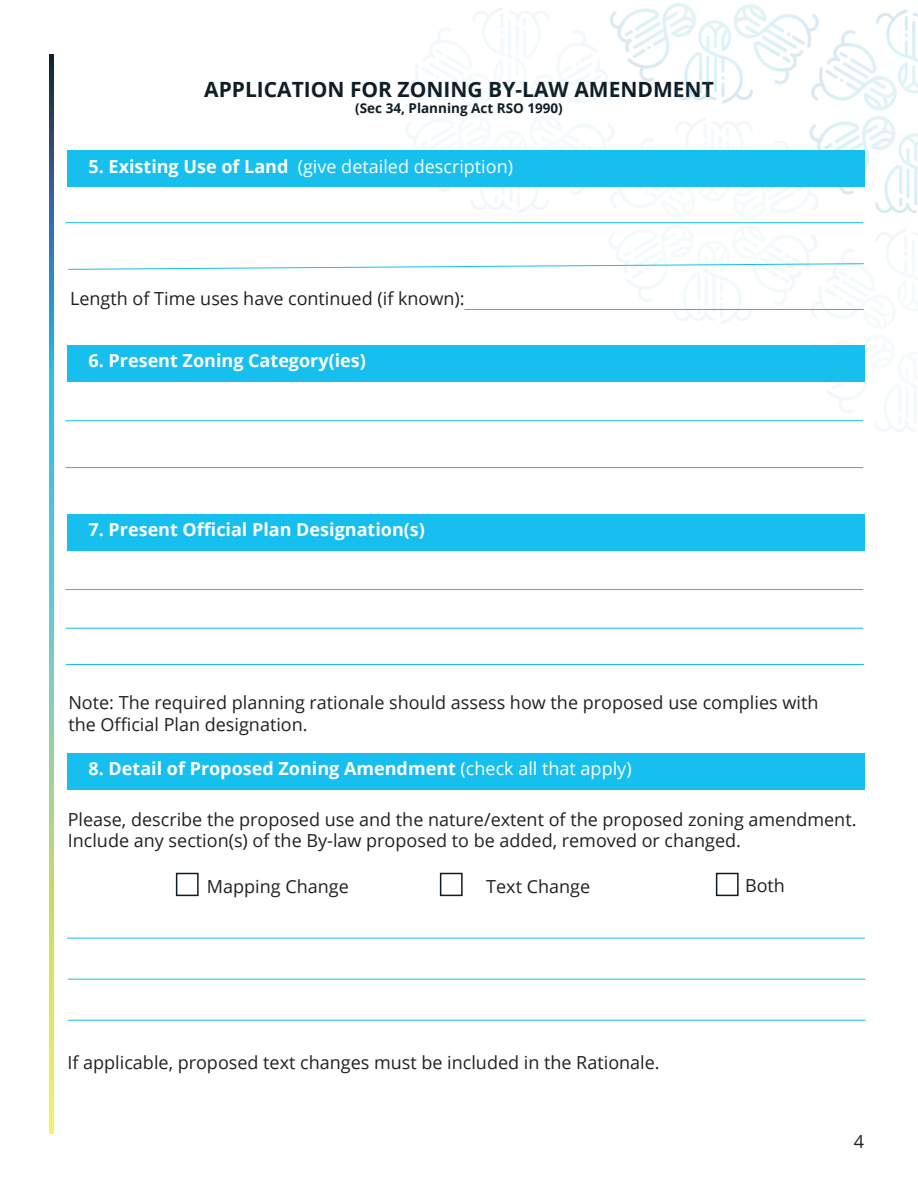
<style>
.page{position:relative;width:918px;height:1188px;background:#fff}
.page>*{position:absolute;margin:0;border:0;box-sizing:border-box;transform-origin:0 0}
.t1{font:700 21px "Open Sans";color:#0e1d26}
.t2{font:18px/21.6px "Open Sans";color:#231f20}
.t3{font:700 18px "Open Sans";color:#fff}
.t4{font:18px "Open Sans";color:#fff}
.t5{font:700 13.5px "Open Sans";color:#0e1d26}
.s1{font-weight:700}
.s2{font-weight:400}
</style>
<div class="page">
<img style="left:838px;top:30px;width:27px;height:45px">
<img style="left:836px;top:75px;width:54px;height:120px">
<img style="left:865px;top:9px;width:53px;height:97px">
<img style="left:865px;top:121px;width:53px;height:92px">
<img style="left:740px;top:4px;width:98px;height:98px">
<img style="left:634px;top:3px;width:57px;height:79px">
<img style="left:664px;top:8px;width:100px;height:112px">
<img style="left:536px;top:11px;width:98px;height:138px">
<img style="left:386px;top:72px;width:100px;height:119px">
<img style="left:461px;top:7px;width:99px;height:96px">
<img style="left:460px;top:118px;width:100px;height:95px">
<img style="left:590px;top:120px;width:110px;height:30px">
<img style="left:700px;top:120px;width:136px;height:139px">
<img style="left:589px;top:186px;width:137px;height:116px">
<img style="left:663px;top:229px;width:100px;height:95px">
<img style="left:791px;top:230px;width:73px;height:63px">
<img style="left:864px;top:229px;width:54px;height:95px">
<img style="left:864px;top:339px;width:54px;height:93px">
<svg style="left:50px;top:54px;width:4px;height:1080px;background:#75b4a1"></svg>
<div style="left:68px;top:150px;width:797px;height:36px;background:#17bfef"></div>
<div style="left:68px;top:345px;width:797px;height:37px;background:#17bfef"></div>
<div style="left:68px;top:514px;width:797px;height:37px;background:#17bfef"></div>
<div style="left:68px;top:753px;width:797px;height:37px;background:#17bfef"></div>
<hr style="left:65px;top:222px;width:798px;height:1px;background:#17bfef">
<hr style="left:65px;top:420px;width:798px;height:1px;background:#17bfef">
<hr style="left:65px;top:589px;width:798px;height:1px;background:#17bfef">
<hr style="left:65px;top:628px;width:798px;height:1px;background:#17bfef">
<hr style="left:65px;top:467px;width:798px;height:1px;background:#17bfef">
<svg style="left:68px;top:263px;width:796px;height:7px"></svg>
<hr style="left:464px;top:309px;width:400px;height:1px;background:#17bfef">
<div style="left:176px;top:873px;width:23px;height:23px;border:2px solid #0f1c25"></div>
<div style="left:440px;top:873px;width:23px;height:23px;border:2px solid #0f1c25"></div>
<div style="left:716px;top:873px;width:23px;height:23px;border:2px solid #0f1c25"></div>
<hr style="left:67px;top:938px;width:798px;height:1px;background:#17bfef">
<hr style="left:68px;top:979px;width:798px;height:1px;background:#17bfef">
<hr style="left:68px;top:1020px;width:798px;height:1px;background:#17bfef">
<hr style="left:66px;top:664px;width:798px;height:1px;background:#17bfef">
<p class="t1" style="left:204px;top:75px;width:511px">APPLICATION FOR ZONING BY-LAW AMENDMENT</p>
<p class="t5" style="left:355px;top:99px;width:209px">(Sec 34, Planning Act RSO 1990)</p>
<p class="t4" style="left:89px;top:154px;width:426px"><span class="s1">5. Existing Use of Land</span> (give detailed description)</p>
<p class="t2" style="left:70px;top:287px;width:396px">Length of Time uses have continued (if known):</p>
<p class="t3" style="left:89px;top:348px;width:279px">6. Present Zoning Category(ies)</p>
<p class="t3" style="left:89px;top:517px;width:338px">7. Present Official Plan Designation(s)</p>
<p class="t2" style="left:68px;top:691px;width:752px">Note: The required planning rationale should assess how the proposed use complies with the Official Plan designation.</p>
<p class="t3" style="left:89px;top:756px;width:545px">8. Detail of Proposed Zoning Amendment <span class="s2">(check all that apply)</span></p>
<p class="t2" style="left:68px;top:808px;width:790px">Please, describe the proposed use and the nature/extent of the proposed zoning amendment.<br>Include any section(s) of the By-law proposed to be added, removed or changed.</p>
<p class="t2" style="left:207px;top:875px;width:143px">Mapping Change</p>
<p class="t2" style="left:486px;top:875px;width:105px">Text Change</p>
<p class="t2" style="left:745px;top:874px;width:41px">Both</p>
<p class="t2" style="left:67px;top:1051px;width:594px">If applicable, proposed text changes must be included in the Rationale.</p>
<p class="t2" style="left:854px;top:1130px;width:12px">4</p>
</div>
